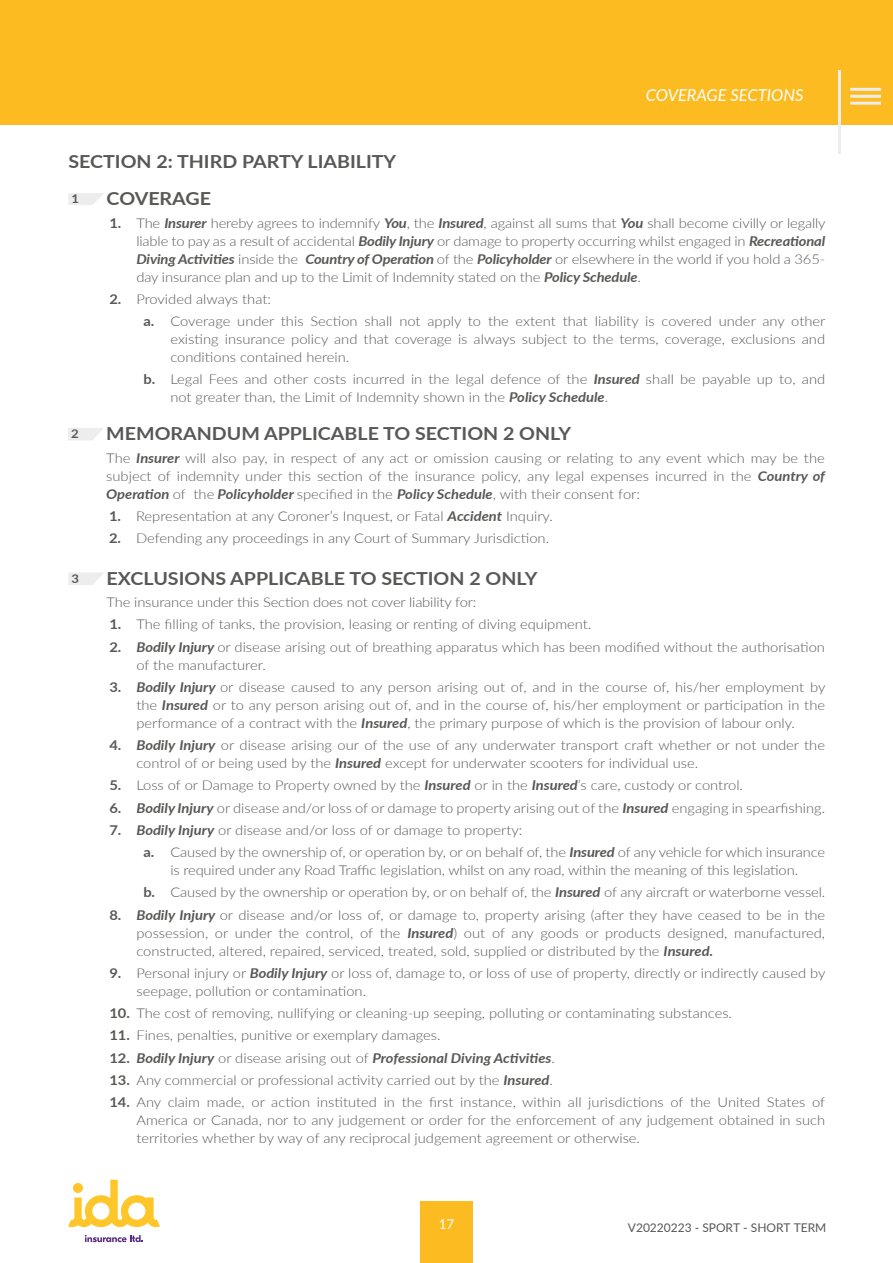
<style>
.page{position:relative;width:893px;height:1263px;background:#fff}
.page>*{position:absolute;margin:0;border:0;box-sizing:border-box;transform-origin:0 0}
.t1{font:700 18px "Lato";color:#585856;scale:1.09 1}
.t2{font:italic 16.5px "Lato";color:#fff}
.t3{font:300 13.5px/18px "Lato";color:#585856;scale:1.09 1}
.t4{font:italic 700 13.5px "Lato";color:#585856;scale:1.09 1}
.t5{font:13.5px "Lato";color:#fff}
.t6{font:12px "Lato";color:#575756}
.t7{font:700 12px "Lato";color:#585856;scale:1.09 1}
.s1{font-weight:700}
.s2{font-weight:700;font-style:italic}
.s3{font-weight:700;color:#575756}
.s4{font-style:normal}
.s5{font-weight:300;font-style:normal}
</style>
<div class="page">
<div style="left:420px;top:1201px;width:52px;height:62px;background:#fbbb21"></div>
<svg style="left:68px;top:1180px;width:92px;height:47px"></svg>
<svg style="left:85px;top:1235px;width:58px;height:7px"></svg>
<div style="left:0;top:0;width:893px;height:124px;background:#fbbb21"></div>
<svg style="left:68px;top:573px;width:35px;height:12px"></svg>
<svg style="left:68px;top:193px;width:36px;height:12px"></svg>
<svg style="left:68px;top:428px;width:35px;height:12px"></svg>
<hr style="left:838px;top:71px;width:3px;height:83px;background:#eeeded">
<hr style="left:850px;top:102px;width:31px;height:3px;background:#eeeded">
<hr style="left:850px;top:95px;width:31px;height:3px;background:#eeeded">
<hr style="left:850px;top:88px;width:31px;height:3px;background:#eeeded">
<p class="t2" style="left:646px;top:83px;width:159px">COVERAGE SECTIONS</p>
<h1 class="t1" style="left:68px;top:148px;width:302px">SECTION 2: THIRD PARTY LIABILITY</h1>
<p class="t7" style="left:72px;top:190px;width:8px">1</p>
<h1 class="t1" style="left:107px;top:186px;width:97px">COVERAGE</h1>
<p class="t3" style="left:136px;top:213px;width:634px;text-align:justify;text-indent:-27px"><span class="s1">1.</span> The <span class="s2">Insurer</span> hereby agrees to indemnify <span class="s2">You</span>, the <span class="s2">Insured</span>, against all sums that <span class="s2">You</span> shall become civilly or legally liable to pay as a result of accidental <span class="s2">Bodily Injury</span> or damage to property occurring whilst engaged in <span class="s2">Recreational Diving Activities</span> inside the <span class="s2">Country of Operation</span> of the <span class="s2">Policyholder</span> or elsewhere in the world if you hold a 365- day insurance plan and up to the Limit of Indemnity stated on the <span class="s2">Policy Schedule</span>.</p>
<p class="t3" style="left:143px;top:288px;width:627px;line-height:22.2px;text-indent:-34px"><span class="s1">2.</span> Provided always that:<br><span class="s1">a.</span> Coverage under this Section shall not apply to the extent that liability is covered under any other</p>
<p class="t3" style="left:170px;top:330px;width:602px">existing insurance policy and that coverage is always subject to the terms, coverage, exclusions and conditions contained herein.</p>
<p class="t3" style="left:170px;top:370px;width:602px;text-indent:-27px"><span class="s1">b.</span> Legal Fees and other costs incurred in the legal defence of the <span class="s2">Insured</span> shall be payable up to, and not greater than, the Limit of Indemnity shown in the <span class="s2">Policy Schedule</span>.</p>
<h1 class="t1" style="left:106px;top:420px;width:428px">MEMORANDUM APPLICABLE TO SECTION 2 ONLY</h1>
<p class="t3" style="left:106px;top:448px;width:661px;text-align:justify">The <span class="s2">Insurer</span> will also pay, in respect of any act or omission causing or relating to any event which may be the subject of indemnity under this section of the insurance policy, any legal expenses incurred in the <span class="s2">Country of Operation</span> of the <span class="s2">Policyholder</span> specified in the <span class="s2">Policy Schedule</span>, with their consent for:</p>
<p class="t3" style="left:109px;top:506px;width:409px"><span class="s1">1.</span> Representation at any Coroner’s Inquest, or Fatal <span class="s2">Accident</span> Inquiry.</p>
<p class="t3" style="left:109px;top:529px;width:405px"><span class="s1">2.</span> Defending any proceedings in any Court of Summary Jurisdiction.</p>
<p class="t7" style="left:71px;top:425px;width:8px">2</p>
<p class="t7" style="left:72px;top:569px;width:8px">3</p>
<h1 class="t1" style="left:107px;top:565px;width:397px">EXCLUSIONS APPLICABLE TO SECTION 2 ONLY</h1>
<p class="t3" style="left:107px;top:593px;width:341px">The insurance under this Section does not cover liability for:</p>
<p class="t3" style="left:109px;top:615px;width:444px"><span class="s1">1.</span> The filling of tanks, the provision, leasing or renting of diving equipment.</p>
<p class="t3" style="left:136px;top:637px;width:633px;text-indent:-27px"><span class="s1">2.</span> <span class="s2">Bodily Injury</span> or disease arising out of breathing apparatus which has been modified without the authorisation of the manufacturer.</p>
<p class="t3" style="left:136px;top:677px;width:634px;text-align:justify;text-indent:-27px"><span class="s1">3.</span> <span class="s2">Bodily Injury</span> or disease caused to any person arising out of, and in the course of, his/her employment by the <span class="s2">Insured</span> or to any person arising out of, and in the course of, his/her employment or participation in the performance of a contract with the <span class="s2">Insured</span>, the primary purpose of which is the provision of labour only.</p>
<p class="t3" style="left:136px;top:736px;width:633px;text-indent:-27px"><span class="s1">4.</span> <span class="s2">Bodily Injury</span> or disease arising our of the use of any underwater transport craft whether or not under the control of or being used by the <span class="s2">Insured</span> except for underwater scooters for individual use.</p>
<p class="t3" style="left:109px;top:776px;width:583px"><span class="s1">5.</span> Loss of or Damage to Property owned by the <span class="s2">Insured</span> or in the <span class="s2">Insured</span>’s care, custody or control.</p>
<p class="t3" style="left:109px;top:798px;width:658px"><span class="s1">6.</span> <span class="s2">Bodily Injury</span> or disease and/or loss of or damage to property arising out of the <span class="s2">Insured</span> engaging in spearfishing.</p>
<p class="t3" style="left:143px;top:818px;width:627px;line-height:22.2px;text-indent:-34px"><span class="s1">7.</span> <span class="s2">Bodily Injury</span> or disease and/or loss of or damage to property:<br><span class="s1">a.</span> Caused by the ownership of, or operation by, or on behalf of, the <span class="s2">Insured</span> of any vehicle for which insurance</p>
<p class="t3" style="left:143px;top:859px;width:627px;line-height:22.2px;text-align:center">is required under any Road Traffic legislation, whilst on any road, within the meaning of this legislation.<br><span class="s1">b.</span> Caused by the ownership or operation by, or on behalf of, the <span class="s2">Insured</span> of any aircraft or waterborne vessel.</p>
<p class="t3" style="left:136px;top:905px;width:633px;text-align:justify;text-indent:-27px"><span class="s1">8.</span> <span class="s2">Bodily Injury</span> or disease and/or loss of, or damage to, property arising (after they have ceased to be in the possession, or under the control, of the <span class="s2">Insured</span>) out of any goods or products designed, manufactured, constructed, altered, repaired, serviced, treated, sold, supplied or distributed by the <span class="s2">Insured.</span></p>
<p class="t3" style="left:136px;top:963px;width:634px;text-indent:-27px"><span class="s3">9.</span> Personal injury or <span class="s2">Bodily Injury</span> or loss of, damage to, or loss of use of property, directly or indirectly caused by seepage, pollution or contamination.</p>
<p class="t3" style="left:109px;top:1004px;width:573px"><span class="s1">10.</span> The cost of removing, nullifying or cleaning-up seeping, polluting or contaminating substances.</p>
<p class="t3" style="left:109px;top:1026px;width:305px"><span class="s1">11.</span> Fines, penalties, punitive or exemplary damages.</p>
<p class="t4" style="left:109px;top:1048px;width:410px"><span class="s4">12.</span> Bodily Injury <span class="s5">or disease arising out of</span> Professional Diving Activities<span class="s5">.</span></p>
<p class="t3" style="left:109px;top:1070px;width:408px"><span class="s1">13.</span> Any commercial or professional activity carried out by the <span class="s2">Insured</span>.</p>
<p class="t3" style="left:136px;top:1093px;width:633px;text-align:justify;text-indent:-27px"><span class="s1">14.</span> Any claim made, or action instituted in the first instance, within all jurisdictions of the United States of America or Canada, nor to any judgement or order for the enforcement of any judgement obtained in such territories whether by way of any reciprocal judgement agreement or otherwise.</p>
<p class="t5" style="left:439px;top:1214px;width:17px">17</p>
<p class="t6" style="left:628px;top:1219px;width:200px">V20220223 - SPORT - SHORT TERM</p>
</div>
